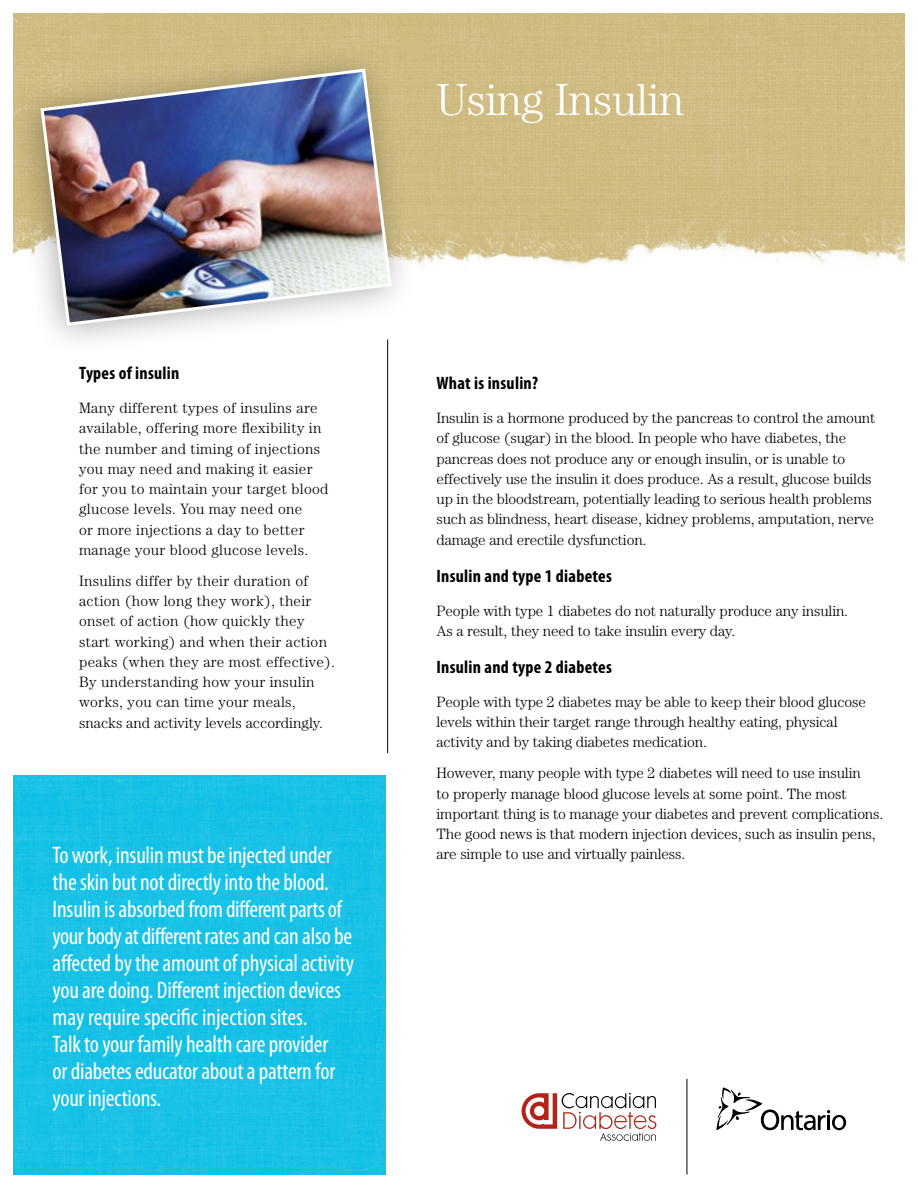
<style>
.page{position:relative;width:918px;height:1188px;background:#fff}
.page>*{position:absolute;margin:0;border:0;box-sizing:border-box;transform-origin:0 0}
.t1{font:300 45px "Century";letter-spacing:-.01em;color:#fff}
.t2{font:condensed 24px/27px "Myriad Pro";letter-spacing:-.01em;color:#fff}
.t3{font:700 condensed 18px "Myriad Pro";letter-spacing:.015em;color:#000}
.t4{font:300 15px/20.2px "Century";letter-spacing:-.01em;color:#000}
.t5{font:300 15px/20.2px "Century";letter-spacing:.02em;color:#000}
</style>
<div class="page">
<hr style="left:687px;top:1079px;width:1px;height:96px;background:#000">
<svg style="left:716px;top:1088px;width:130px;height:42px"></svg>
<img style="left:14px;top:14px;width:890px;height:252px">
<hr style="left:387px;top:339px;width:1px;height:414px;background:#000">
<img style="left:14px;top:776px;width:372px;height:399px">
<svg style="left:522px;top:1093px;width:134px;height:48px"></svg>
<div style="left:5px;top:40px;width:408px;height:314px;background:#000;opacity:.3"></div>
<img style="left:39px;top:67px;width:354px;height:261px">
<p class="t3" style="left:79px;top:362px;width:102px">Types of insulin</p>
<p class="t5" style="left:79px;top:398px;width:251px">Many different types of insulins are available, offering more flexibility in the number and timing of injections you may need and making it easier for you to maintain your target blood glucose levels. You may need one<br>or more injections a day to better manage your blood glucose levels.</p>
<p class="t5" style="left:79px;top:570px;width:258px">Insulins differ by their duration of action (how long they work), their onset of action (how quickly they start working) and when their action peaks (when they are most effective).<br>By understanding how your insulin works, you can time your meals, snacks and activity levels accordingly.</p>
<h1 class="t1" style="left:436px;top:74px;width:249px">Using Insulin</h1>
<p class="t3" style="left:436px;top:372px;width:103px">What is insulin?</p>
<p class="t4" style="left:436px;top:408px;width:440px">Insulin is a hormone produced by the pancreas to control the amount of glucose (sugar) in the blood. In people who have diabetes, the pancreas does not produce any or enough insulin, or is unable to effectively use the insulin it does produce. As a result, glucose builds up in the bloodstream, potentially leading to serious health problems such as blindness, heart disease, kidney problems, amputation, nerve damage and erectile dysfunction.</p>
<p class="t3" style="left:436px;top:565px;width:177px">Insulin and type 1 diabetes</p>
<p class="t4" style="left:436px;top:600px;width:413px">People with type 1 diabetes do not naturally produce any insulin.<br>As a result, they need to take insulin every day.</p>
<p class="t3" style="left:436px;top:656px;width:177px">Insulin and type 2 diabetes</p>
<p class="t4" style="left:436px;top:691px;width:431px">People with type 2 diabetes may be able to keep their blood glucose levels within their target range through healthy eating, physical activity and by taking diabetes medication.</p>
<p class="t4" style="left:436px;top:763px;width:448px">However, many people with type 2 diabetes will need to use insulin<br>to properly manage blood glucose levels at some point. The most important thing is to manage your diabetes and prevent complications.<br>The good news is that modern injection devices, such as insulin pens,</p>
<h2 class="t2" style="left:53px;top:841px;width:281px">To work, insulin must be injected under</h2>
<p class="t4" style="left:436px;top:844px;width:250px">are simple to use and virtually painless.</p>
<p class="t2" style="left:53px;top:868px;width:303px">the skin but not directly into the blood.<br>Insulin is absorbed from different parts of your body at different rates and can also be affected by the amount of physical activity you are doing. Different injection devices may require specific injection sites.<br>Talk to your family health care provider<br>or diabetes educator about a pattern for your injections.</p>
</div>
